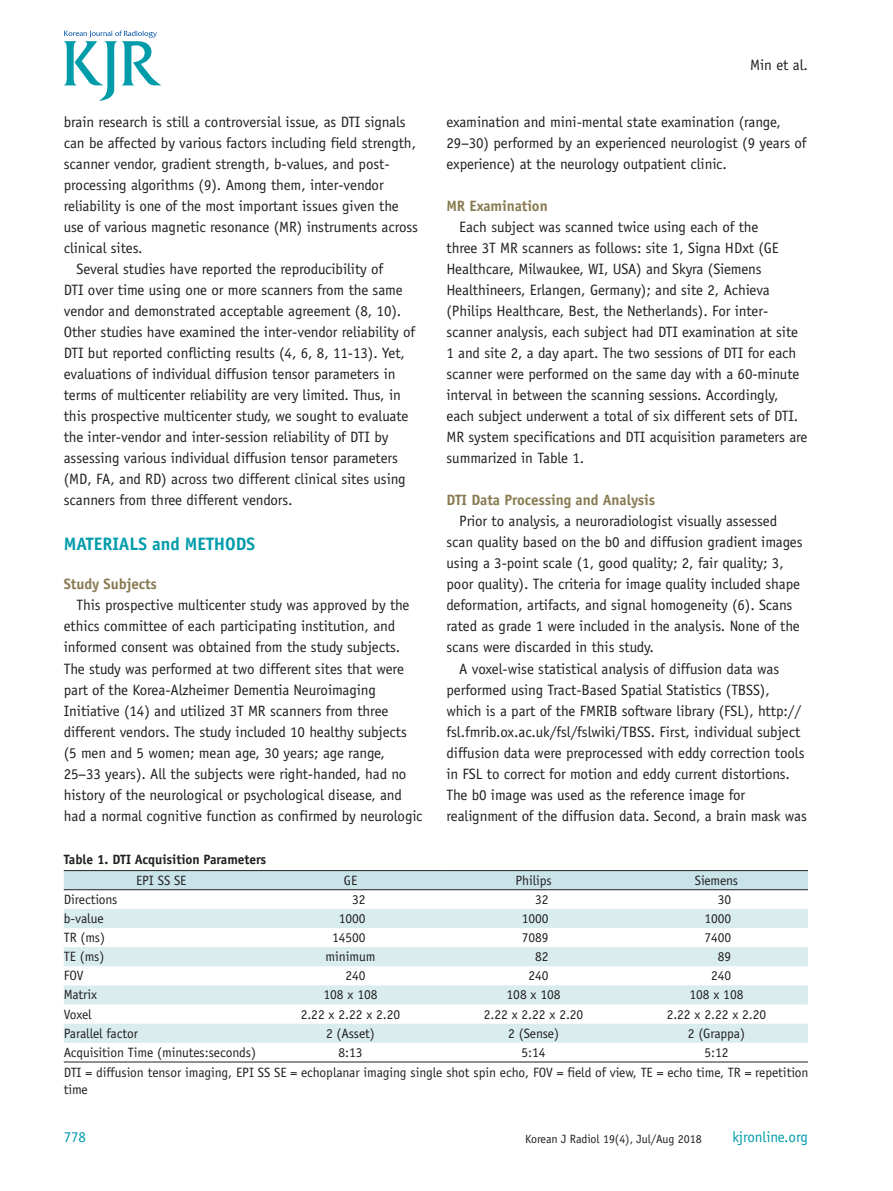
<style>
.page{position:relative;width:893px;height:1191px;background:#fff}
.page>*{position:absolute;margin:0;border:0;box-sizing:border-box;transform-origin:0 0}
.t1{font:700 18px "Officina Sans Std";letter-spacing:-.005em;color:#009caa}
.t2{font:15px/21px "Officina Sans Std";letter-spacing:-.005em;color:#231f20}
.t3{font:700 15px "Officina Sans Std";letter-spacing:-.005em;color:#887a51}
.t4{font:15px "Officina Sans Std";letter-spacing:-.005em;color:#009caa}
.t5{font:13.5px/20.7px "Officina Sans Std";letter-spacing:-.005em;color:#231f20}
.t6{font:700 13.5px "Officina Sans Std";letter-spacing:-.005em;color:#231f20}
.t7{font:12px "Officina Sans Std";letter-spacing:-.005em;color:#231f20}
</style>
<div class="page">
<svg style="left:64px;top:31px;width:97px;height:70px"></svg>
<div style="left:64px;top:871px;width:744px;height:18px;background:#c9e4e9"></div>
<svg style="left:64px;top:909px;width:744px;height:133px;fill:#d9edef"></svg>
<hr style="left:64px;top:1061px;width:195px;height:1px;background:#231f20">
<hr style="left:259px;top:1061px;width:183px;height:1px;background:#231f20">
<hr style="left:442px;top:1061px;width:183px;height:1px;background:#231f20">
<hr style="left:625px;top:1061px;width:183px;height:1px;background:#231f20">
<hr style="left:64px;top:870px;width:195px;height:1px;background:#231f20">
<hr style="left:259px;top:870px;width:183px;height:1px;background:#231f20">
<hr style="left:442px;top:870px;width:183px;height:1px;background:#231f20">
<hr style="left:625px;top:870px;width:183px;height:1px;background:#231f20">
<hr style="left:64px;top:889px;width:195px;height:1px;background:#231f20">
<hr style="left:259px;top:889px;width:183px;height:1px;background:#231f20">
<hr style="left:442px;top:889px;width:183px;height:1px;background:#231f20">
<hr style="left:625px;top:889px;width:183px;height:1px;background:#231f20">
<p class="t2" style="left:750px;top:54px;width:59px">Min et al.</p>
<p class="t2" style="left:446px;top:112px;width:361px">examination and mini-mental state examination (range,<br>29−30) performed by an experienced neurologist (9 years of experience) at the neurology outpatient clinic.</p>
<p class="t3" style="left:446px;top:197px;width:103px">MR Examination</p>
<p class="t2" style="left:446px;top:217px;width:363px;text-indent:13px">Each subject was scanned twice using each of the<br>three 3T MR scanners as follows: site 1, Signa HDxt (GE Healthcare, Milwaukee, WI, USA) and Skyra (Siemens Healthineers, Erlangen, Germany); and site 2, Achieva (Philips Healthcare, Best, the Netherlands). For inter&shy;scanner analysis, each subject had DTI examination at site 1 and site 2, a day apart. The two sessions of DTI for each scanner were performed on the same day with a 60-minute interval in between the scanning sessions. Accordingly, each subject underwent a total of six different sets of DTI.<br>MR system specifications and DTI acquisition parameters are summarized in Table 1.</p>
<p class="t3" style="left:446px;top:491px;width:210px">DTI Data Processing and Analysis</p>
<p class="t2" style="left:459px;top:511px;width:319px">Prior to analysis, a neuroradiologist visually assessed</p>
<p class="t2" style="left:446px;top:532px;width:358px">scan quality based on the b0 and diffusion gradient images</p>
<p class="t2" style="left:446px;top:553px;width:339px">using a 3-point scale (1, good quality; 2, fair quality; 3,</p>
<p class="t2" style="left:446px;top:574px;width:355px">poor quality). The criteria for image quality included shape</p>
<p class="t2" style="left:446px;top:595px;width:347px">deformation, artifacts, and signal homogeneity (6). Scans</p>
<p class="t2" style="left:446px;top:616px;width:355px">rated as grade 1 were included in the analysis. None of the</p>
<p class="t2" style="left:446px;top:637px;width:209px">scans were discarded in this study.</p>
<p class="t2" style="left:459px;top:658px;width:321px">A voxel-wise statistical analysis of diffusion data was</p>
<p class="t2" style="left:446px;top:679px;width:325px">performed using Tract-Based Spatial Statistics (TBSS),</p>
<p class="t2" style="left:446px;top:700px;width:356px">which is a part of the FMRIB software library (FSL), http://</p>
<p class="t2" style="left:446px;top:721px;width:355px">fsl.fmrib.ox.ac.uk/fsl/fslwiki/TBSS. First, individual subject</p>
<p class="t2" style="left:446px;top:742px;width:359px">diffusion data were preprocessed with eddy correction tools</p>
<p class="t2" style="left:446px;top:763px;width:345px">in FSL to correct for motion and eddy current distortions.</p>
<p class="t2" style="left:446px;top:784px;width:300px">The b0 image was used as the reference image for</p>
<p class="t2" style="left:446px;top:805px;width:362px">realignment of the diffusion data. Second, a brain mask was</p>
<p class="t2" style="left:64px;top:112px;width:344px">brain research is still a controversial issue, as DTI signals</p>
<p class="t2" style="left:64px;top:133px;width:354px">can be affected by various factors including field strength,</p>
<p class="t2" style="left:64px;top:154px;width:327px">scanner vendor, gradient strength, b-values, and post-</p>
<p class="t2" style="left:64px;top:175px;width:321px">processing algorithms (9). Among them, inter-vendor</p>
<p class="t2" style="left:64px;top:196px;width:337px">reliability is one of the most important issues given the</p>
<p class="t2" style="left:64px;top:217px;width:356px">use of various magnetic resonance (MR) instruments across</p>
<p class="t2" style="left:64px;top:238px;width:80px">clinical sites.</p>
<p class="t2" style="left:77px;top:259px;width:308px">Several studies have reported the reproducibility of</p>
<p class="t2" style="left:64px;top:280px;width:340px">DTI over time using one or more scanners from the same</p>
<p class="t2" style="left:64px;top:301px;width:339px">vendor and demonstrated acceptable agreement (8, 10).</p>
<p class="t2" style="left:64px;top:322px;width:353px">Other studies have examined the inter-vendor reliability of</p>
<p class="t2" style="left:64px;top:343px;width:343px">DTI but reported conflicting results (4, 6, 8, 11-13). Yet,</p>
<p class="t2" style="left:64px;top:364px;width:333px">evaluations of individual diffusion tensor parameters in</p>
<p class="t2" style="left:64px;top:385px;width:339px">terms of multicenter reliability are very limited. Thus, in</p>
<p class="t2" style="left:64px;top:406px;width:346px">this prospective multicenter study, we sought to evaluate</p>
<p class="t2" style="left:64px;top:427px;width:326px">the inter-vendor and inter-session reliability of DTI by</p>
<p class="t2" style="left:64px;top:448px;width:336px">assessing various individual diffusion tensor parameters</p>
<p class="t2" style="left:64px;top:469px;width:343px">(MD, FA, and RD) across two different clinical sites using</p>
<p class="t2" style="left:64px;top:490px;width:230px">scanners from three different vendors.</p>
<p class="t1" style="left:64px;top:532px;width:193px">MATERIALS and METHODS</p>
<p class="t3" style="left:64px;top:575px;width:95px">Study Subjects</p>
<p class="t2" style="left:64px;top:595px;width:360px;text-indent:13px">This prospective multicenter study was approved by the ethics committee of each participating institution, and informed consent was obtained from the study subjects.<br>The study was performed at two different sites that were part of the Korea-Alzheimer Dementia Neuroimaging Initiative (14) and utilized 3T MR scanners from three different vendors. The study included 10 healthy subjects (5 men and 5 women; mean age, 30 years; age range, 25−33 years). All the subjects were right-handed, had no history of the neurological or psychological disease, and had a normal cognitive function as confirmed by neurologic</p>
<p class="t6" style="left:64px;top:851px;width:204px">Table 1. DTI Acquisition Parameters</p>
<p class="t5" style="left:136px;top:869px;width:52px">EPI SS SE</p>
<p class="t5" style="left:344px;top:869px;width:15px">GE</p>
<p class="t5" style="left:515px;top:869px;width:38px">Philips</p>
<p class="t5" style="left:695px;top:869px;width:45px">Siemens</p>
<p class="t5" style="left:64px;top:889px;width:55px">Directions</p>
<p class="t5" style="left:352px;top:889px;width:15px">32</p>
<p class="t5" style="left:535px;top:889px;width:15px">32</p>
<p class="t5" style="left:718px;top:889px;width:15px">30</p>
<p class="t5" style="left:64px;top:908px;width:41px">b-value</p>
<p class="t5" style="left:339px;top:908px;width:28px">1000</p>
<p class="t5" style="left:522px;top:908px;width:28px">1000</p>
<p class="t5" style="left:705px;top:908px;width:28px">1000</p>
<p class="t5" style="left:64px;top:927px;width:43px">TR (ms)</p>
<p class="t5" style="left:332px;top:927px;width:35px">14500</p>
<p class="t5" style="left:522px;top:927px;width:28px">7089</p>
<p class="t5" style="left:705px;top:927px;width:28px">7400</p>
<p class="t5" style="left:64px;top:946px;width:42px">TE (ms)</p>
<p class="t5" style="left:326px;top:946px;width:51px">minimum</p>
<p class="t5" style="left:535px;top:946px;width:15px">82</p>
<p class="t5" style="left:718px;top:946px;width:15px">89</p>
<p class="t5" style="left:64px;top:965px;width:21px">FOV</p>
<p class="t5" style="left:346px;top:965px;width:22px">240</p>
<p class="t5" style="left:528px;top:965px;width:22px">240</p>
<p class="t5" style="left:711px;top:965px;width:22px">240</p>
<p class="t5" style="left:64px;top:984px;width:35px">Matrix</p>
<p class="t5" style="left:323px;top:984px;width:55px">108 x 108</p>
<p class="t5" style="left:507px;top:984px;width:55px">108 x 108</p>
<p class="t5" style="left:689px;top:984px;width:55px">108 x 108</p>
<p class="t5" style="left:64px;top:1003px;width:29px">Voxel</p>
<p class="t5" style="left:301px;top:1003px;width:101px">2.22 x 2.22 x 2.20</p>
<p class="t5" style="left:484px;top:1003px;width:101px">2.22 x 2.22 x 2.20</p>
<p class="t5" style="left:667px;top:1003px;width:101px">2.22 x 2.22 x 2.20</p>
<p class="t5" style="left:64px;top:1022px;width:76px">Parallel factor</p>
<p class="t5" style="left:326px;top:1022px;width:50px">2 (Asset)</p>
<p class="t5" style="left:508px;top:1022px;width:52px">2 (Sense)</p>
<p class="t5" style="left:688px;top:1022px;width:59px">2 (Grappa)</p>
<p class="t5" style="left:64px;top:1041px;width:194px">Acquisition Time (minutes:seconds)</p>
<p class="t5" style="left:338px;top:1041px;width:26px">8:13</p>
<p class="t5" style="left:522px;top:1041px;width:26px">5:14</p>
<p class="t5" style="left:64px;top:1041px;width:746px;text-indent:641px">5:12<br>DTI = diffusion tensor imaging, EPI SS SE = echoplanar imaging single shot spin echo, FOV = field of view, TE = echo time, TR = repetition</p>
<p class="t5" style="left:64px;top:1078px;width:26px">time</p>
<p class="t4" style="left:64px;top:1128px;width:24px">778</p>
<p class="t7" style="left:525px;top:1132px;width:178px">Korean J Radiol 19(4), Jul/Aug 2018</p>
<p class="t4" style="left:732px;top:1128px;width:77px">kjronline.org</p>
</div>
